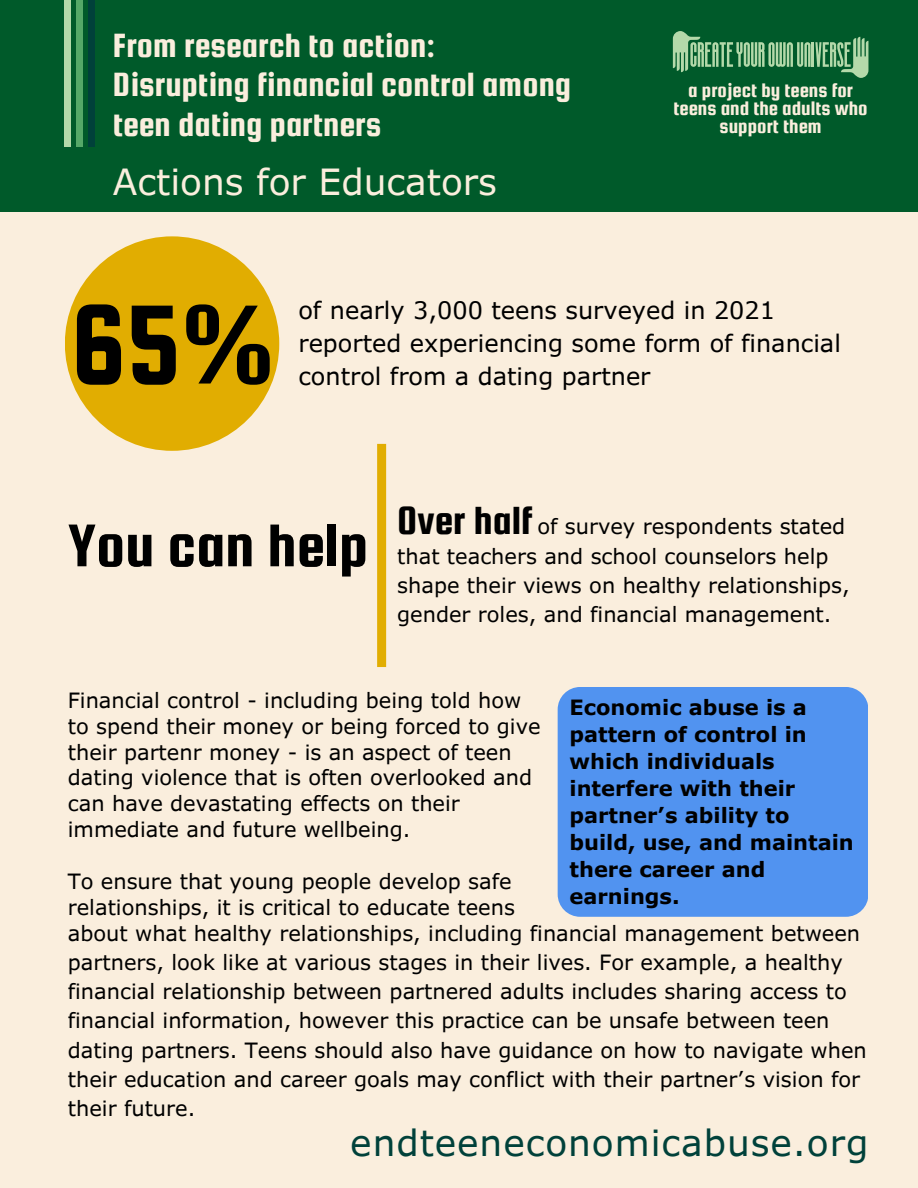
<style>
.page{position:relative;width:918px;height:1188px;background:#faeedd}
.page>*{position:absolute;margin:0;border:0;box-sizing:border-box;transform-origin:0 0}
.t1{font:120.45px "Squada One";color:#000}
.t2{font:64.5px "Squada One";color:#000}
.t3{font:42px "Squada One";color:#000}
.t4{font:36px/39.3px "Squada One";color:#faeedd}
.t5{font:36px "Verdana Pro";letter-spacing:.025em;color:#00413a}
.t6{font:36px "Verdana Pro";color:#faeedd}
.t7{font:24px/32.7px "Verdana Pro";color:#000}
.t8{font:21px/29.2px "Verdana Pro";color:#000}
.t9{font:700 21px/27px "Verdana Pro";color:#000}
.t10{font:21px/18px "Squada One";color:#faeedd;text-align:center}
</style>
<div class="page">
<div style="left:0;top:0;width:918px;height:212px;background:#005a2a"></div>
<div style="left:65px;top:0;width:6px;height:146px;background:#b4d9aa"></div>
<div style="left:89px;top:0;width:6px;height:146px;background:#00413a"></div>
<div style="left:77px;top:0;width:6px;height:146px;background:#55a868"></div>
<svg style="left:673px;top:31px;width:195px;height:47px"></svg>
<div style="left:558px;top:687px;width:310px;height:230px;background:#5193f0;border-radius:22px"></div>
<div style="left:65px;top:236px;width:214px;height:215px;background:#e1ad01;border-radius:50%"></div>
<div style="left:377px;top:444px;width:9px;height:223px;background:#e1ad01"></div>
<h4 class="t4" style="left:113px;top:25px;width:460px">From research to action:<br>Disrupting financial control among teen dating partners</h4>
<p class="t6" style="left:113px;top:158px;width:386px">Actions for Educators</p>
<p class="t10" style="left:674px;top:81px;width:196px">a project by teens for teens and the adults who support them</p>
<h4 class="t1" style="left:70px;top:280px;width:205px">65%</h4>
<h1 class="t7" style="left:298px;top:294px;width:544px">of nearly 3,000 teens surveyed in 2021 reported experiencing some form of financial control from a dating partner</h1>
<h2 class="t2" style="left:68px;top:511px;width:302px">You can help</h2>
<p class="t3" style="left:397px;top:498px;width:137px">Over half</p>
<h3 class="t8" style="left:397px;top:511px;width:454px;text-indent:140px">of survey respondents stated that teachers and school counselors help shape their views on healthy relationships, gender roles, and financial management.</h3>
<p class="t8" style="left:68px;top:687px;width:474px;line-height:25.8px">Financial control - including being told how to spend their money or being forced to give their partenr money - is an aspect of teen dating violence that is often overlooked and can have devastating effects on their immediate and future wellbeing.</p>
<p class="t8" style="left:68px;top:868px;width:449px;line-height:25.8px">To ensure that young people develop safe relationships, it is critical to educate teens</p>
<h6 class="t8" style="left:68px;top:918px;width:801px">about what healthy relationships, including financial management between partners, look like at various stages in their lives. For example, a healthy financial relationship between partnered adults includes sharing access to financial information, however this practice can be unsafe between teen dating partners. Teens should also have guidance on how to navigate when their education and career goals may conflict with their partner’s vision for their future.</h6>
<h5 class="t9" style="left:570px;top:693px;width:286px">Economic abuse is a pattern of control in which individuals interfere with their partner’s ability to build, use, and maintain there career and earnings.</h5>
<p class="t5" style="left:350px;top:1120px;width:520px">endteeneconomicabuse.org</p>
</div>
